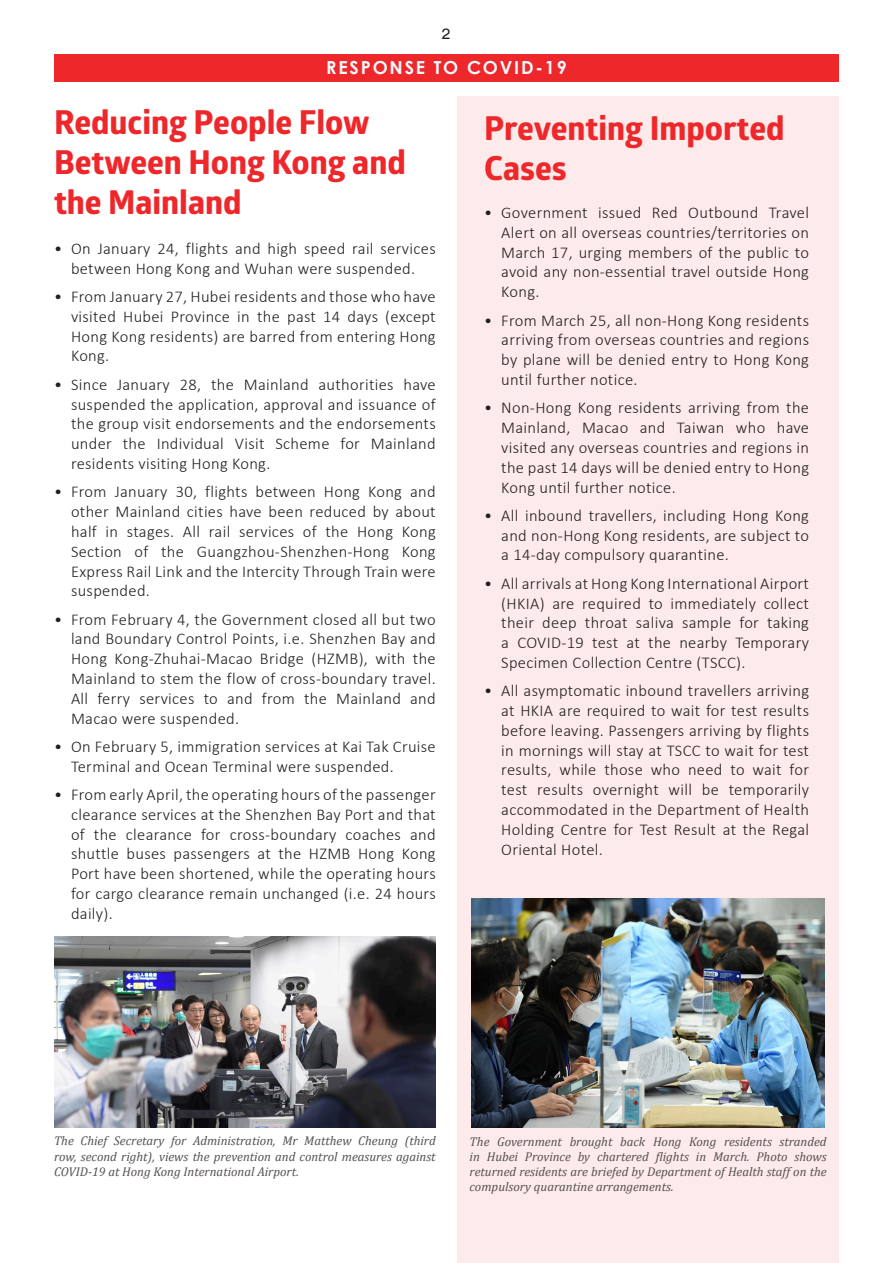
<style>
.page{position:relative;width:893px;height:1263px;background:#fff}
.page>*{position:absolute;margin:0;border:0;box-sizing:border-box;transform-origin:0 0}
.t1{font:700 33px/39.6px "Globerx";color:#ee272b}
.t2{font:700 18px "Century Gothic";letter-spacing:.1em;color:#f0f9fb}
.t3{font:300 16.5px/19.8px "Calibri";letter-spacing:.02em;color:#231f20;text-align:justify}
.t4{font:expanded 14.85px "Helvetica Neue";color:#231f20;scale:.91 1}
.t5{font:italic 12.75px/15.3px "Cambria";color:#565151;text-align:justify}
</style>
<div class="page">
<div style="left:54px;top:54px;width:785px;height:28px;background:#ee272b"></div>
<div style="left:457px;top:96px;width:382px;height:1167px;background:#fdeaea"></div>
<img style="left:54px;top:937px;width:382px;height:190px">
<img style="left:471px;top:898px;width:354px;height:229px">
<p class="t4" style="left:442px;top:25px;width:11px">2</p>
<p class="t2" style="left:326px;top:57px;width:242px">RESPONSE TO COVID-19</p>
<p class="t1" style="left:54px;top:102px;width:353px">Reducing People Flow<br>Between Hong Kong and the Mainland</p>
<p class="t3" style="left:54px;top:238px;width:383px;text-align:center">• On January 24, flights and high speed rail services between Hong Kong and Wuhan were suspended.</p>
<p class="t3" style="left:71px;top:286px;width:366px;text-indent:-17px">• From January 27, Hubei residents and those who have visited Hubei Province in the past 14 days (except Hong Kong residents) are barred from entering Hong Kong.</p>
<p class="t3" style="left:71px;top:374px;width:366px;text-indent:-17px">• Since January 28, the Mainland authorities have suspended the application, approval and issuance of the group visit endorsements and the endorsements under the Individual Visit Scheme for Mainland residents visiting Hong Kong.</p>
<p class="t3" style="left:71px;top:481px;width:366px;text-indent:-17px">• From January 30, flights between Hong Kong and other Mainland cities have been reduced by about half in stages. All rail services of the Hong Kong Section of the Guangzhou-Shenzhen-Hong Kong Express Rail Link and the Intercity Through Train were suspended.</p>
<p class="t3" style="left:71px;top:608px;width:366px;text-indent:-17px">• From February 4, the Government closed all but two land Boundary Control Points, i.e. Shenzhen Bay and Hong Kong-Zhuhai-Macao Bridge (HZMB), with the Mainland to stem the flow of cross-boundary travel.<br>All ferry services to and from the Mainland and Macao were suspended.</p>
<p class="t3" style="left:71px;top:736px;width:366px;text-indent:-17px">• On February 5, immigration services at Kai Tak Cruise<br>Terminal and Ocean Terminal were suspended.</p>
<p class="t3" style="left:71px;top:784px;width:366px;text-indent:-17px">• From early April, the operating hours of the passenger clearance services at the Shenzhen Bay Port and that of the clearance for cross-boundary coaches and shuttle buses passengers at the HZMB Hong Kong Port have been shortened, while the operating hours for cargo clearance remain unchanged (i.e. 24 hours daily).</p>
<p class="t1" style="left:484px;top:108px;width:302px">Preventing Imported<br>Cases</p>
<p class="t3" style="left:501px;top:202px;width:309px;text-indent:-17px">• Government issued Red Outbound Travel Alert on all overseas countries/territories on March 17, urging members of the public to avoid any non-essential travel outside Hong Kong.</p>
<p class="t3" style="left:501px;top:309px;width:309px;text-indent:-17px">• From March 25, all non-Hong Kong residents arriving from overseas countries and regions by plane will be denied entry to Hong Kong until further notice.</p>
<p class="t3" style="left:501px;top:397px;width:309px;text-indent:-17px">• Non-Hong Kong residents arriving from the Mainland, Macao and Taiwan who have visited any overseas countries and regions in the past 14 days will be denied entry to Hong Kong until further notice.</p>
<p class="t3" style="left:501px;top:505px;width:309px;text-indent:-17px">• All inbound travellers, including Hong Kong and non-Hong Kong residents, are subject to a 14-day compulsory quarantine.</p>
<p class="t3" style="left:501px;top:573px;width:309px;text-indent:-17px">• All arrivals at Hong Kong International Airport (HKIA) are required to immediately collect their deep throat saliva sample for taking a COVID-19 test at the nearby Temporary Specimen Collection Centre (TSCC).</p>
<p class="t3" style="left:501px;top:680px;width:309px;text-indent:-17px">• All asymptomatic inbound travellers arriving at HKIA are required to wait for test results before leaving. Passengers arriving by flights in mornings will stay at TSCC to wait for test results, while those who need to wait for test results overnight will be temporarily accommodated in the Department of Health Holding Centre for Test Result at the Regal Oriental Hotel.</p>
<p class="t5" style="left:54px;top:1133px;width:383px">The Chief Secretary for Administration, Mr Matthew Cheung (third row, second right), views the prevention and control measures against COVID-19 at Hong Kong International Airport.</p>
<p class="t5" style="left:470px;top:1133px;width:359px">The Government brought back Hong Kong residents stranded in Hubei Province by chartered flights in March. Photo shows returned residents are briefed by Department of Health staff on the compulsory quarantine arrangements.</p>
</div>
